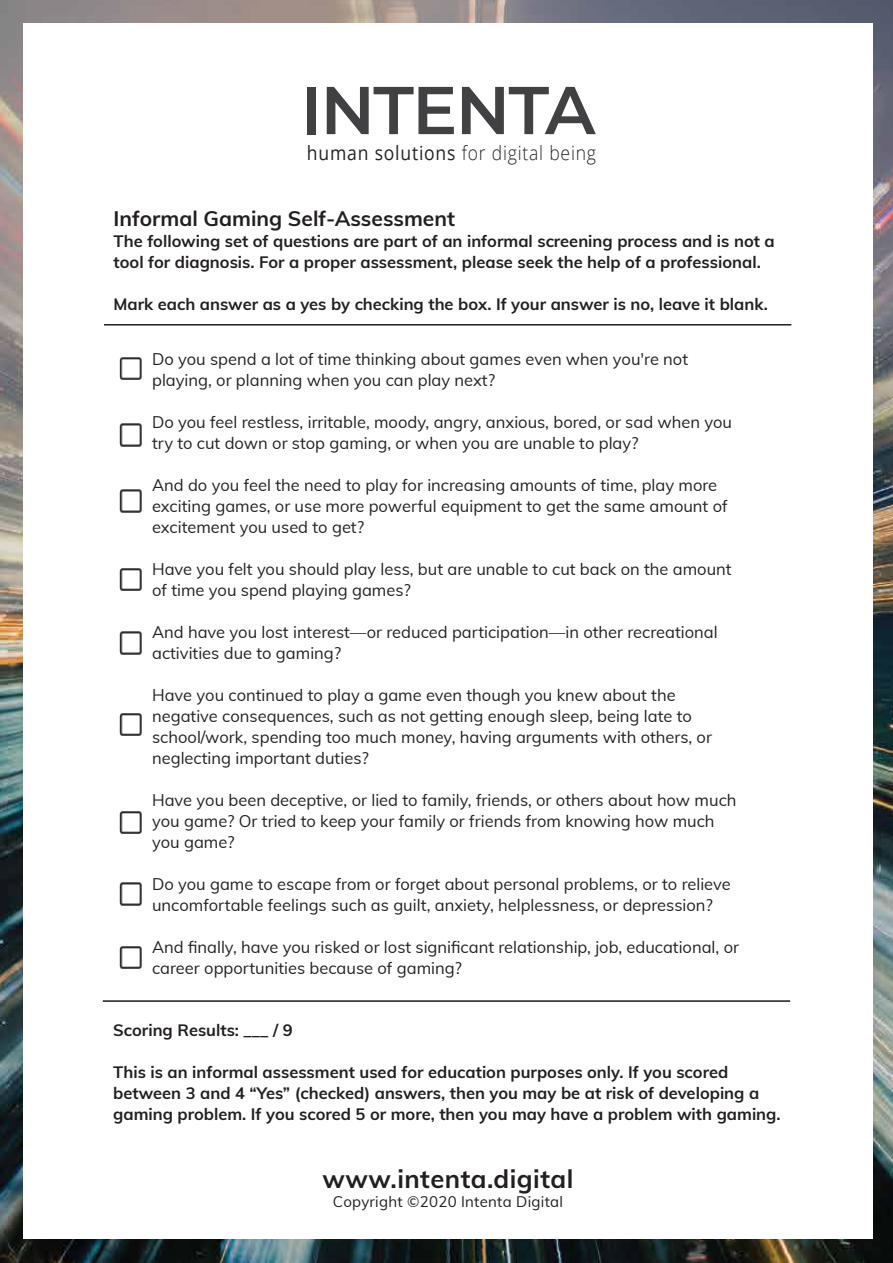
<style>
.page{position:relative;width:893px;height:1263px;background:#fff}
.page>*{position:absolute;margin:0;border:0;box-sizing:border-box;transform-origin:0 0}
.t1{font:600 67.5px "Montserrat";letter-spacing:-.025em;color:#414042}
.t2{font:700 25.5px "Muli";letter-spacing:.02em;color:#231f20}
.t3{font:700 21px "Muli";color:#231f20}
.t4{font:300 19.5px "Open Sans";letter-spacing:.045em;color:#232323;scale:.9 1}
.t5{font:16.5px/21px "Muli";color:#232323}
.t6{font:700 16.5px/21px "Muli";color:#231f20}
.t7{font:15px "Muli";letter-spacing:.02em;color:#231f20}
.s1{font-weight:400}
</style>
<div class="page">
<img style="left:0;top:0;width:893px;height:1263px">
<div style="left:23px;top:23px;width:850px;height:1215px;background:#fff"></div>
<hr style="left:104px;top:324px;width:687px;height:2px;background:#231f20">
<hr style="left:103px;top:1000px;width:687px;height:2px;background:#231f20">
<img style="left:119px;top:357px;width:23px;height:23px">
<img style="left:119px;top:423px;width:23px;height:24px">
<img style="left:119px;top:489px;width:23px;height:24px">
<img style="left:119px;top:568px;width:23px;height:23px">
<img style="left:119px;top:631px;width:23px;height:24px">
<img style="left:119px;top:713px;width:23px;height:23px">
<img style="left:119px;top:811px;width:23px;height:23px">
<img style="left:119px;top:882px;width:23px;height:24px">
<img style="left:119px;top:946px;width:23px;height:23px">
<h1 class="t1" style="left:301px;top:62px;width:296px">INTENTA</h1>
<p class="t4" style="left:307px;top:140px;width:323px"><span class="s1">human solutions</span> for digital being</p>
<p class="t3" style="left:114px;top:204px;width:343px">Informal Gaming Self-Assessment</p>
<p class="t6" style="left:114px;top:230px;width:663px">The following set of questions are part of an informal screening process and is not a tool for diagnosis. For a proper assessment, please seek the help of a professional.</p>
<p class="t6" style="left:114px;top:293px;width:656px">Mark each answer as a yes by checking the box. If your answer is no, leave it blank.</p>
<p class="t5" style="left:152px;top:348px;width:537px">Do you spend a lot of time thinking about games even when you're not playing, or planning when you can play next?</p>
<p class="t5" style="left:152px;top:411px;width:581px">Do you feel restless, irritable, moody, angry, anxious, bored, or sad when you try to cut down or stop gaming, or when you are unable to play?</p>
<p class="t5" style="left:152px;top:474px;width:577px">And do you feel the need to play for increasing amounts of time, play more exciting games, or use more powerful equipment to get the same amount of excitement you used to get?</p>
<p class="t5" style="left:152px;top:558px;width:581px">Have you felt you should play less, but are unable to cut back on the amount of time you spend playing games?</p>
<p class="t5" style="left:152px;top:621px;width:567px">And have you lost interest—or reduced participation—in other recreational activities due to gaming?</p>
<p class="t5" style="left:152px;top:684px;width:561px">Have you continued to play a game even though you knew about the negative consequences, such as not getting enough sleep, being late to school/work, spending too much money, having arguments with others, or neglecting important duties?</p>
<p class="t5" style="left:152px;top:789px;width:586px">Have you been deceptive, or lied to family, friends, or others about how much you game? Or tried to keep your family or friends from knowing how much you game?</p>
<p class="t5" style="left:152px;top:873px;width:580px">Do you game to escape from or forget about personal problems, or to relieve uncomfortable feelings such as guilt, anxiety, helplessness, or depression?</p>
<p class="t5" style="left:152px;top:936px;width:588px">And finally, have you risked or lost significant relationship, job, educational, or career opportunities because of gaming?</p>
<p class="t6" style="left:113px;top:1019px;width:181px">Scoring Results: ___ / 9</p>
<p class="t6" style="left:113px;top:1061px;width:669px">This is an informal assessment used for education purposes only. If you scored between 3 and 4 “Yes” (checked) answers, then you may be at risk of developing a gaming problem. If you scored 5 or more, then you may have a problem with gaming.</p>
<h2 class="t2" style="left:323px;top:1160px;width:252px">www.intenta.digital</h2>
<p class="t7" style="left:333px;top:1190px;width:232px">Copyright ©2020 Intenta Digital</p>
</div>
